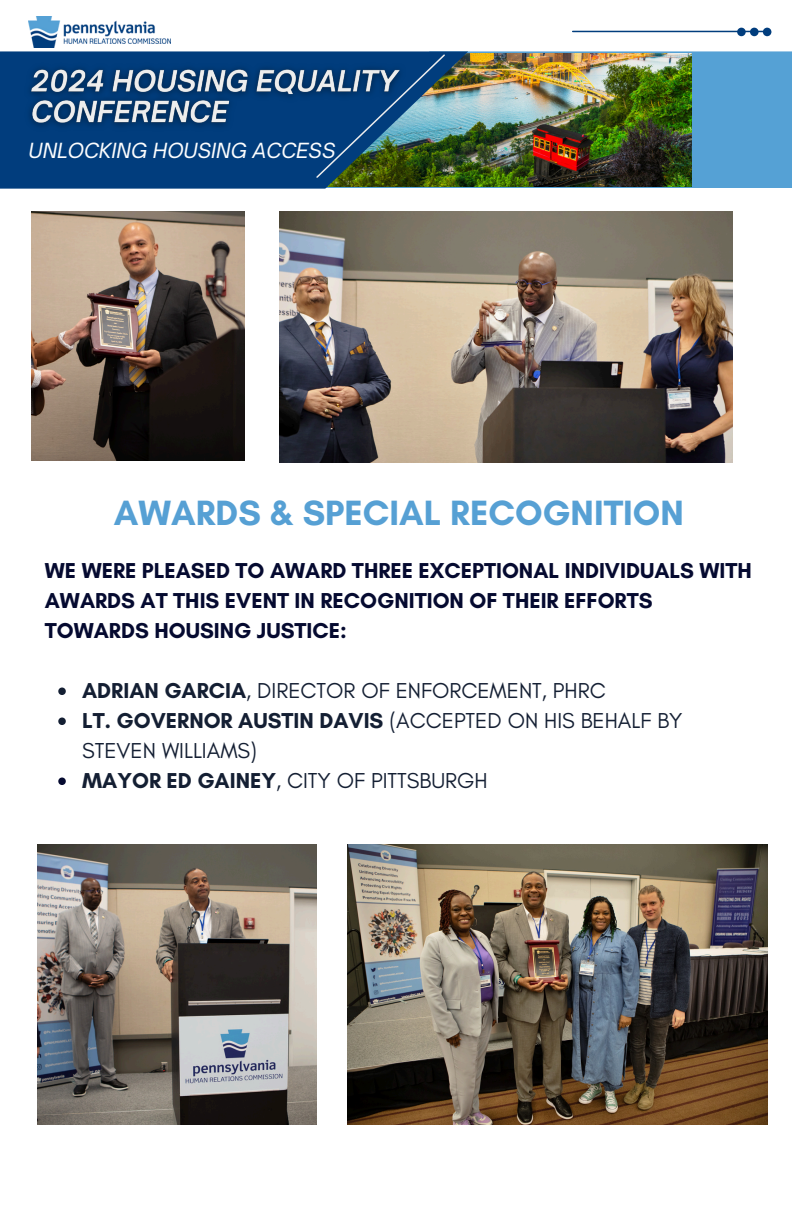
<style>
.page{position:relative;width:792px;height:1224px;background:#fff}
.page>*{position:absolute;margin:0;border:0;box-sizing:border-box;transform-origin:0 0}
.t1{font:700 35.8px "Glacial Indifference";color:#56a0d4}
.t2{font:22px/30px "Glacial Indifference";color:#141f33}
.t3{font:700 22px/30px "Glacial Indifference";color:#050a30}
.t4{font:italic 20px "Open Sauce One";color:#fcfdfe}
.s1{font-weight:700}
</style>
<div class="page">
<div style="left:468px;top:51px;width:324px;height:137px;background:#55a1d5"></div>
<img style="left:468px;top:53px;width:223px;height:134px">
<svg style="left:0;top:51px;width:468px;height:138px;background:#124878"></svg>
<img style="left:315px;top:53px;width:131px;height:126px">
<hr style="left:573px;top:31px;width:195px;height:1px;background:#013d7d">
<svg style="left:737px;top:28px;width:34px;height:8px"></svg>
<img style="left:28px;top:16px;width:143px;height:32px">
<img style="left:37px;top:844px;width:279px;height:281px">
<img style="left:348px;top:844px;width:420px;height:281px">
<img style="left:280px;top:212px;width:453px;height:250px">
<img style="left:32px;top:212px;width:213px;height:249px">
<img style="left:21px;top:59px;width:390px;height:76px">
<svg style="left:58px;top:688px;width:8px;height:7px"></svg>
<svg style="left:58px;top:718px;width:8px;height:7px"></svg>
<svg style="left:58px;top:778px;width:8px;height:7px"></svg>
<h1 class="t4" style="left:28px;top:138px;width:309px">UNLOCKING HOUSING ACCESS</h1>
<h3 class="t1" style="left:114px;top:491px;width:572px">AWARDS &amp; SPECIAL RECOGNITION</h3>
<p class="t3" style="left:45px;top:555px;width:709px">WE WERE PLEASED TO AWARD THREE EXCEPTIONAL INDIVIDUALS WITH<br>AWARDS AT THIS EVENT IN RECOGNITION OF THEIR EFFORTS<br>TOWARDS HOUSING JUSTICE:</p>
<p class="t2" style="left:82px;top:675px;width:525px"><span class="s1">ADRIAN GARCIA</span>, DIRECTOR OF ENFORCEMENT, PHRC</p>
<p class="t2" style="left:82px;top:705px;width:602px"><span class="s1">LT. GOVERNOR AUSTIN DAVIS</span> (ACCEPTED ON HIS BEHALF BY<br>STEVEN WILLIAMS)</p>
<p class="t2" style="left:82px;top:765px;width:407px"><span class="s1">MAYOR ED GAINEY</span>, CITY OF PITTSBURGH</p>
</div>
